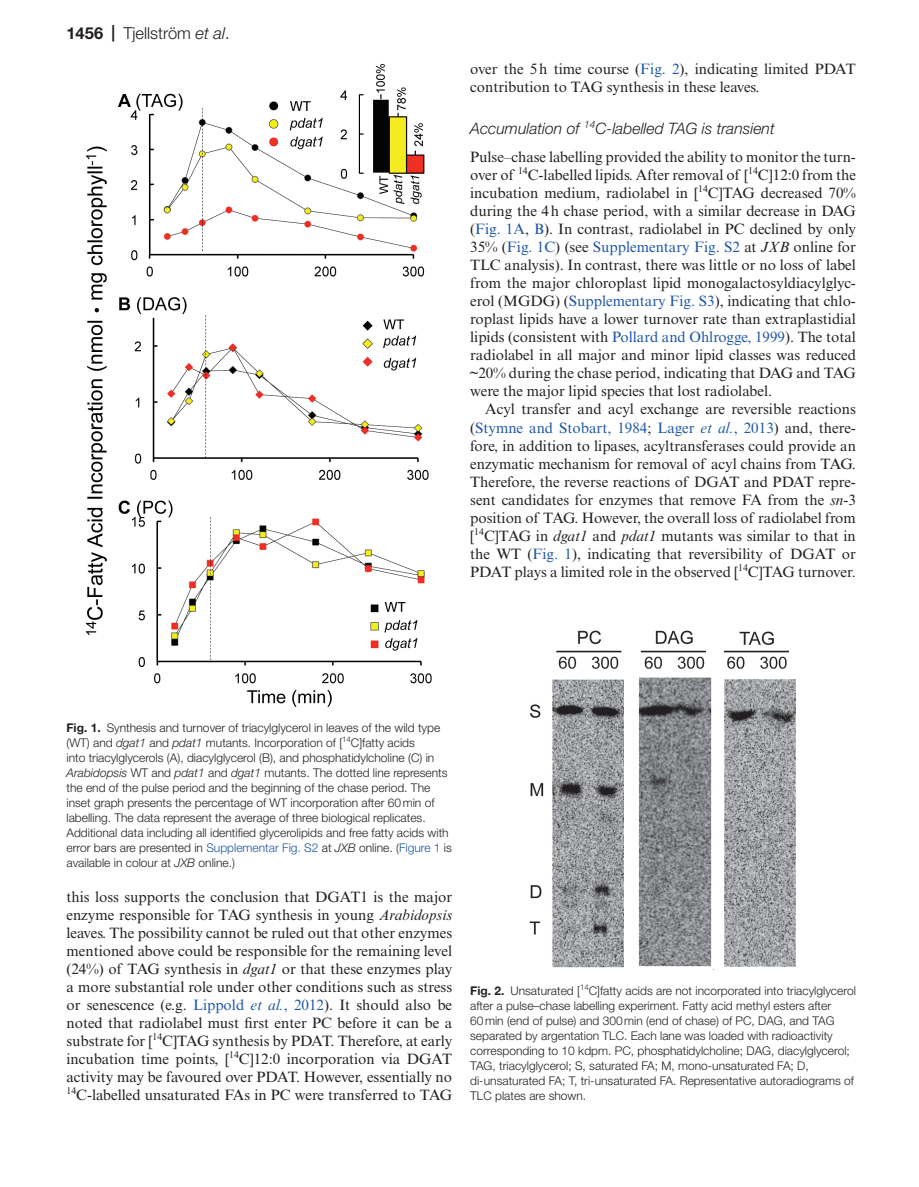
<style>
.page{position:relative;width:919px;height:1187px;background:#fff}
.page>*{position:absolute;margin:0;border:0;box-sizing:border-box;transform-origin:0 0}
.t1{font:300 16.5px "Helvetica Neue LT Std";color:#231f20}
.t2{font:italic 300 15.75px "Helvetica Neue LT Std";color:#231f20}
.t3{font:15px/18px "Times New Roman MT Std";color:#231f20;text-align:justify}
.t4{font:300 12px/15px "Helvetica Neue LT Std";color:#231f20}
.s1{font-weight:700}
.s2{font-style:italic}
.s3{color:#1e56a6}
.s4{font-style:italic;color:#1e56a6}
</style>
<div class="page">
<img style="left:529px;top:630px;width:267px;height:340px">
<img style="left:86px;top:63px;width:346px;height:644px">
<p class="t1" style="left:66px;top:23px;width:165px"><span class="s1">1456 |</span> Tjellström <span class="s2">et al</span>.</p>
<p class="t3" style="left:470px;top:60px;width:387px">over the 5h time course (<span class="s3">Fig. 2</span>), indicating limited PDAT contribution to TAG synthesis in these leaves.</p>
<p class="t2" style="left:470px;top:119px;width:306px">Accumulation of <sup>14</sup>C-labelled TAG is transient</p>
<p class="t3" style="left:470px;top:148px;width:387px">Pulse–chase labelling provided the ability to monitor the turn&shy;over of <sup>14</sup>C-labelled lipids. After removal of [<sup>14</sup>C]12:0 from the incubation medium, radiolabel in [<sup>14</sup>C]TAG decreased 70% during the 4h chase period, with a similar decrease in DAG (<span class="s3">Fig. 1A</span>, <span class="s3">B</span>). In contrast, radiolabel in PC declined by only 35% (<span class="s3">Fig. 1C</span>) (see <span class="s3">Supplementary Fig. S2</span> at <span class="s2">JXB</span> online for TLC analysis). In contrast, there was little or no loss of label from the major chloroplast lipid monogalactosyldiacylglyc&shy;erol (MGDG) (<span class="s3">Supplementary Fig. S3</span>), indicating that chlo&shy;roplast lipids have a lower turnover rate than extraplastidial lipids (consistent with <span class="s3">Pollard and Ohlrogge, 1999</span>). The total radiolabel in all major and minor lipid classes was reduced ~20% during the chase period, indicating that DAG and TAG were the major lipid species that lost radiolabel.</p>
<p class="t3" style="left:470px;top:400px;width:387px;text-indent:15px">Acyl transfer and acyl exchange are reversible reactions (<span class="s3">Stymne and Stobart, 1984</span>; <span class="s3">Lager</span> <span class="s4">et al.</span><span class="s3">, 2013</span>) and, there&shy;fore, in addition to lipases, acyltransferases could provide an enzymatic mechanism for removal of acyl chains from TAG.<br>Therefore, the reverse reactions of DGAT and PDAT repre&shy;sent candidates for enzymes that remove FA from the <span class="s2">sn</span>-3 position of TAG. However, the overall loss of radiolabel from [<sup>14</sup>C]TAG in <span class="s2">dgat1</span> and <span class="s2">pdat1</span> mutants was similar to that in the WT (<span class="s3">Fig. 1</span>), indicating that reversibility of DGAT or PDAT plays a limited role in the observed [<sup>14</sup>C]TAG turnover.</p>
<p class="t4" style="left:66px;top:719px;width:387px"><span class="s1">Fig. 1.</span> Synthesis and turnover of triacylglycerol in leaves of the wild type (WT) and <span class="s2">dgat1</span> and <span class="s2">pdat1</span> mutants. Incorporation of [<sup>14</sup>C]fatty acids<br>into triacylglycerols (A), diacylglycerol (B), and phosphatidylcholine (C) in <span class="s2">Arabidopsis</span> WT and <span class="s2">pdat1</span> and <span class="s2">dgat1</span> mutants. The dotted line represents the end of the pulse period and the beginning of the chase period. The inset graph presents the percentage of WT incorporation after 60min of labelling. The data represent the average of three biological replicates.<br>Additional data including all identified glycerolipids and free fatty acids with error bars are presented in <span class="s3">Supplementar Fig. S2</span> at <span class="s2">JXB</span> online. (<span class="s3">Figure 1</span> is available in colour at <span class="s2">JXB</span> online.)</p>
<p class="t3" style="left:66px;top:887px;width:387px">this loss supports the conclusion that DGAT1 is the major enzyme responsible for TAG synthesis in young <span class="s2">Arabidopsis </span>leaves. The possibility cannot be ruled out that other enzymes mentioned above could be responsible for the remaining level (24%) of TAG synthesis in <span class="s2">dgat1</span> or that these enzymes play a more substantial role under other conditions such as stress or senescence (e.g. <span class="s3">Lippold</span> <span class="s4">et al.</span><span class="s3">, 2012</span>). It should also be noted that radiolabel must first enter PC before it can be a substrate for [<sup>14</sup>C]TAG synthesis by PDAT. Therefore, at early incubation time points, [<sup>14</sup>C]12:0 incorporation via DGAT activity may be favoured over PDAT. However, essentially no <sup>14</sup>C-labelled unsaturated FAs in PC were transferred to TAG</p>
<p class="t4" style="left:470px;top:982px;width:387px"><span class="s1">Fig. 2.</span> Unsaturated [<sup>14</sup>C]fatty acids are not incorporated into triacylglycerol after a pulse–chase labelling experiment. Fatty acid methyl esters after 60min (end of pulse) and 300min (end of chase) of PC, DAG, and TAG separated by argentation TLC. Each lane was loaded with radioactivity corresponding to 10 kdpm. PC, phosphatidylcholine; DAG, diacylglycerol; TAG, triacylglycerol; S, saturated FA; M, mono-unsaturated FA; D, di-unsaturated FA; T, tri-unsaturated FA. Representative autoradiograms of TLC plates are shown.</p>
</div>
